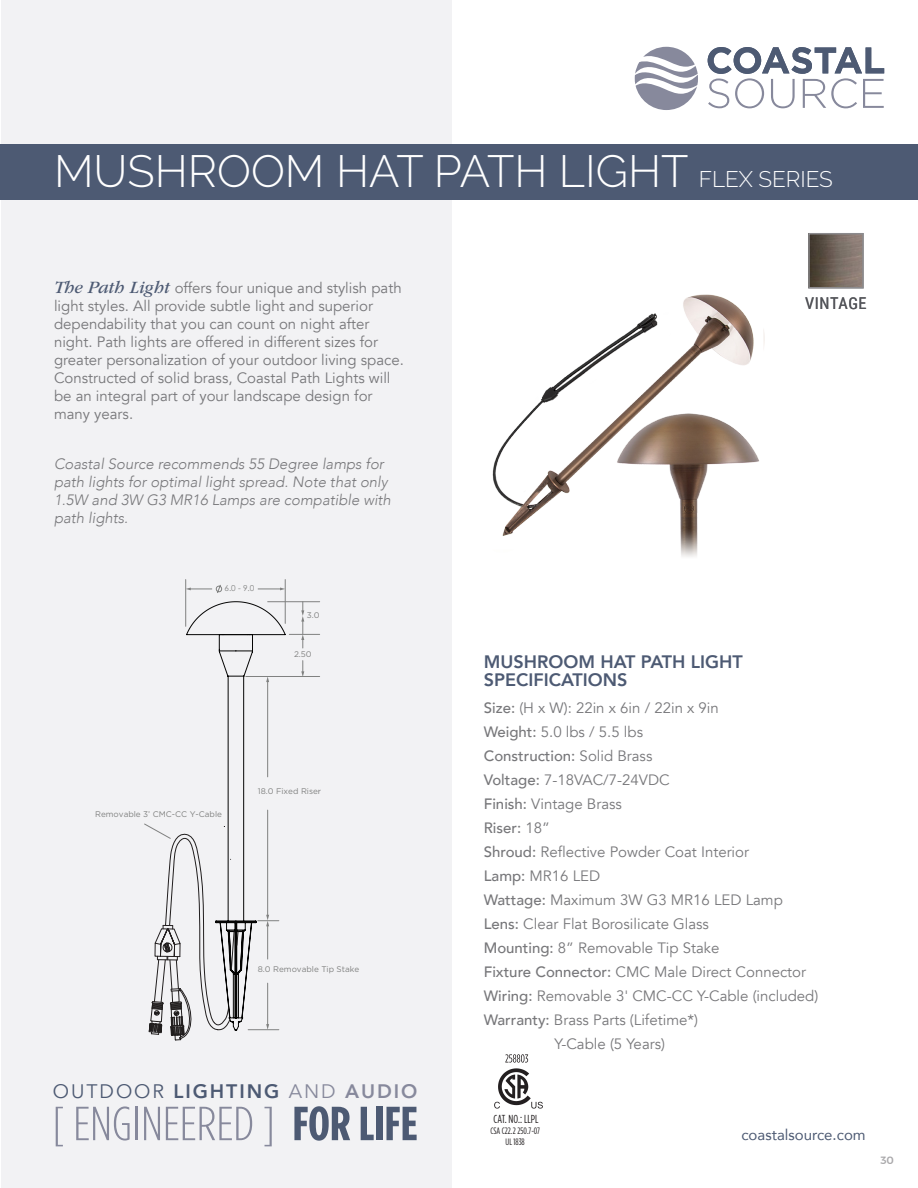
<style>
.page{position:relative;width:918px;height:1188px;background:#fff}
.page>*{position:absolute;margin:0;border:0;box-sizing:border-box;transform-origin:0 0}
.Para_1_Titles{font:300 45px "Raleway";color:#fff}
.t1{font:800 19.5px "Avenir";letter-spacing:.1em;color:#4d5a73}
.t2{font:800 18px/18px "Avenir";color:#4d5a73}
.t3{font:16.35px "Roboto Condensed";letter-spacing:.03em;color:#54555a}
.t4{font:15px/18px "Avenir";color:#77777a}
.t5{font:italic 300 15px/18px "Avenir";color:#77777a}
.t6{font:500 15px "Avenir";color:#77777a}
.t7{font:15px "Avenir";color:#4d5a73}
.t8{font:condensed 11.55px "Gotham HTF";color:#231f20}
.t9{font:500 10.5px "Montserrat";color:#a9a8aa}
.t10{font:condensed 9.3px/11.1px "Gotham HTF";color:#231f20;text-align:center}
.t11{font:8.1px "Gotham HTF";color:#808180}
.t12{font:8.1px "Century Gothic";color:#808180}
.s1{font-size:22.5px}
.s2{font-family:"ITC Garamond Std";font-style:italic;font-size:18px;color:#4d5a73}
.s3{font-weight:400}
.s4{font-weight:400;color:#87899c}
.s5{color:#87899c}
.s6{font-weight:500}
</style>
<div class="page">
<div style="left:1px;top:0;width:451px;height:1188px;background:#f2f2f4"></div>
<div style="left:0;top:144px;width:918px;height:55px;background:#4d5a73"></div>
<svg style="left:635px;top:47px;width:63px;height:63px"></svg>
<svg style="left:708px;top:47px;width:176px;height:61px"></svg>
<svg style="left:56px;top:1107px;width:7px;height:39px"></svg>
<svg style="left:76px;top:1106px;width:54px;height:35px"></svg>
<hr style="left:136px;top:1107px;width:2px;height:33px;background:#87899c">
<svg style="left:144px;top:1107px;width:16px;height:33px"></svg>
<svg style="left:166px;top:1107px;width:86px;height:33px"></svg>
<svg style="left:265px;top:1107px;width:7px;height:39px"></svg>
<svg style="left:294px;top:1106px;width:56px;height:35px"></svg>
<svg style="left:361px;top:1107px;width:13px;height:33px"></svg>
<div style="left:376px;top:1107px;width:7px;height:33px;background:#4d5a73"></div>
<svg style="left:386px;top:1107px;width:31px;height:33px"></svg>
<hr style="left:0;top:1047px;width:1px;height:141px;background:#4d5a73">
<hr style="left:0;top:403px;width:1px;height:644px;background:#e6e6e9">
<img style="left:492px;top:294px;width:272px;height:263px">
<img style="left:811px;top:236px;width:50px;height:49px">
<div style="left:808px;top:233px;width:56px;height:55px;border:2px solid #8c8b8e"></div>
<svg style="left:494px;top:1054px;width:49px;height:55px"></svg>
<hr style="left:246px;top:676px;width:74px;height:1px;background:#808180">
<svg style="left:301px;top:661px;width:3px;height:15px"></svg>
<svg style="left:144px;top:601px;width:142px;height:440px"></svg>
<hr style="left:289px;top:634px;width:31px;height:1px;background:#808180">
<hr style="left:268px;top:601px;width:52px;height:1px;background:#808180">
<svg style="left:301px;top:602px;width:3px;height:46px"></svg>
<svg style="left:258px;top:588px;width:27px;height:2px"></svg>
<hr style="left:185px;top:580px;width:1px;height:46px;background:#808180">
<hr style="left:285px;top:580px;width:1px;height:43px;background:#808180">
<svg style="left:186px;top:584px;width:36px;height:9px"></svg>
<p class="Para_1_Titles" style="left:54px;top:145px;width:780px">MUSHROOM HAT PATH LIGHT <span class="s1">FLEX SERIES</span></p>
<p class="t4" style="left:54px;top:279px;width:351px"><span class="s2">The Path Light</span> offers four unique and stylish path light styles. All provide subtle light and superior dependability that you can count on night after night. Path lights are offered in different sizes for greater personalization of your outdoor living space.<br>Constructed of solid brass, Coastal Path Lights will be an integral part of your landscape design for many years.</p>
<p class="t5" style="left:54px;top:454px;width:338px">Coastal Source recommends 55 Degree lamps for path lights for optimal light spread. Note that only 1.5W and 3W G3 MR16 Lamps are compatible with path lights.</p>
<p class="t12" style="left:225px;top:582px;width:31px">6.0 - 9.0</p>
<p class="t11" style="left:307px;top:611px;width:14px">3.0</p>
<p class="t11" style="left:294px;top:650px;width:19px">2.50</p>
<p class="t11" style="left:95px;top:810px;width:128px">Removable 3’ CMC-CC Y-Cable</p>
<p class="t11" style="left:258px;top:787px;width:65px">18.0 Fixed Riser</p>
<p class="t11" style="left:258px;top:965px;width:103px">8.0 Removable Tip Stake</p>
<h2 class="t1" style="left:53px;top:1073px;width:366px"><span class="s3">OUTDOOR</span> LIGHTING <span class="s4">AND</span> <span class="s5">AUDIO</span></h2>
<p class="t3" style="left:805px;top:291px;width:63px">VINTAGE</p>
<p class="t2" style="left:484px;top:651px;width:261px">MUSHROOM HAT PATH LIGHT<br>SPECIFICATIONS</p>
<p class="t4" style="left:484px;top:699px;width:237px"><span class="s6">Size:</span> (H x W): 22in x 6in / 22in x 9in</p>
<p class="t4" style="left:484px;top:723px;width:161px"><span class="s6">Weight:</span> 5.0 lbs / 5.5 lbs</p>
<p class="t6" style="left:484px;top:743px;width:170px">Construction: <span class="s3">Solid Brass</span></p>
<p class="t4" style="left:484px;top:771px;width:187px"><span class="s6">Voltage:</span> 7-18VAC/7-24VDC</p>
<p class="t4" style="left:484px;top:795px;width:140px"><span class="s6">Finish:</span> Vintage Brass</p>
<p class="t6" style="left:484px;top:815px;width:68px">Riser: <span class="s3">18”</span></p>
<p class="t4" style="left:484px;top:843px;width:267px"><span class="s6">Shroud:</span> Reflective Powder Coat Interior</p>
<p class="t4" style="left:484px;top:867px;width:118px"><span class="s6">Lamp:</span> MR16 LED</p>
<p class="t4" style="left:484px;top:891px;width:301px"><span class="s6">Wattage:</span> Maximum 3W G3 MR16 LED Lamp</p>
<p class="t4" style="left:484px;top:915px;width:227px"><span class="s6">Lens:</span> Clear Flat Borosilicate Glass</p>
<p class="t4" style="left:484px;top:939px;width:237px"><span class="s6">Mounting:</span> 8” Removable Tip Stake</p>
<p class="t4" style="left:484px;top:963px;width:324px"><span class="s6">Fixture Connector:</span> CMC Male Direct Connector</p>
<p class="t4" style="left:484px;top:987px;width:336px"><span class="s6">Wiring:</span> Removable 3' CMC-CC Y-Cable (included)</p>
<p class="t4" style="left:484px;top:1011px;width:216px"><span class="s6">Warranty:</span> Brass Parts (Lifetime*)</p>
<p class="t4" style="left:554px;top:1035px;width:112px">Y-Cable (5 Years)</p>
<p class="t11" style="left:536px;top:780px;width:65px">18.0 Fixed Riser</p>
<p class="t8" style="left:494px;top:1112px;width:46px">CAT. NO.: LLPL</p>
<p class="t10" style="left:490px;top:1125px;width:51px">CSA C22.2 250.7-07<br>UL 1838</p>
<p class="t7" style="left:741px;top:1123px;width:126px">coastalsource.com</p>
<p class="t9" style="left:880px;top:1152px;width:15px">30</p>
</div>
